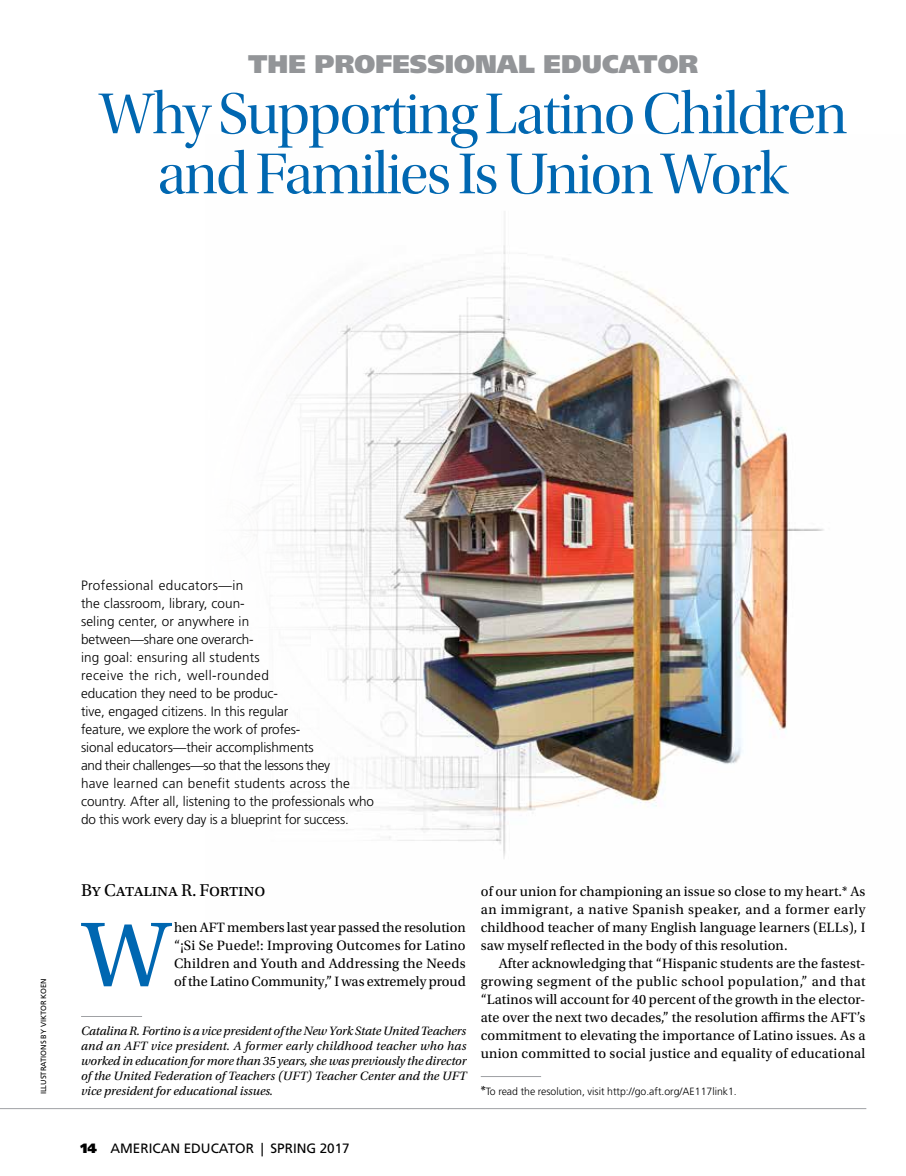
<style>
.page{position:relative;width:906px;height:1176px;background:#fff}
.page>*{position:absolute;margin:0;border:0;box-sizing:border-box;transform-origin:0 0}
.t1{font:96.9px "Utopia Std";color:#0067b1}
.t2{font:60px/60px "Utopia Std Disp";letter-spacing:-.025em;color:#0067b1;text-align:center}
.t3{font:900 25.5px "Frutiger LT Std";color:#939598}
.t4{font:18px "Utopia Std";letter-spacing:-.01em;color:#000}
.t5{font:14.25px/18px "Utopia Std";letter-spacing:.01em;color:#000;text-align:justify}
.t6{font:300 13.5px/18px "Frutiger LT Std";letter-spacing:-.005em;color:#000}
.t7{font:13.5px "Frutiger LT Std";color:#000}
.t8{font:italic 12.75px/15px "Utopia Std";letter-spacing:.005em;color:#000;text-align:justify}
.t9{font:300 10.5px "Frutiger LT Std";color:#000}
.t10{font:7.5px "Frutiger LT Std";color:#000}
.s1{font-family:"Utopia Std Capt";font-weight:400;font-size:13.5px}
.s2{font-weight:900}
</style>
<div class="page">
<hr style="left:0;top:1107px;width:865px;height:1px;background:#9fa1a4">
<img style="left:250px;top:211px;width:574px;height:648px">
<hr style="left:81px;top:1015px;width:61px;height:1px;background:#9fa1a4">
<hr style="left:480px;top:1075px;width:61px;height:1px;background:#9fa1a4">
<h3 class="t3" style="left:248px;top:49px;width:451px">THE PROFESSIONAL EDUCATOR</h3>
<h2 class="t2" style="left:99px;top:85px;width:749px">Why Supporting Latino Children and Families Is Union Work</h2>
<p class="t10" style="left:39px;top:1093px;width:117px;rotate:-90deg">ILLUSTRATIONS BY VIKTOR KOEN</p>
<p class="t6" style="left:81px;top:576px;width:294px">Professional educators—in<br>the classroom, library, coun-<br>seling center, or anywhere in<br>between—share one overarch-<br>ing goal: ensuring all students<br>receive the rich, well-rounded<br>education they need to be produc-<br>tive, engaged citizens. In this regular<br>feature, we explore the work of profes-<br>sional educators—their accomplishments<br>and their challenges—so that the lessons they<br>have learned can benefit students across the country. After all, listening to the professionals who do this work every day is a blueprint for success.</p>
<p class="t4" style="left:81px;top:880px;width:186px">By Catalina R. Fortino</p>
<h1 class="t1" style="left:82px;top:902px;width:88px">W</h1>
<p class="t5" style="left:174px;top:918px;width:293px">hen AFT members last year passed the resolution “¡Si Se Puede!: Improving Outcomes for Latino Children and Youth and Addressing the Needs of the Latino Community,” I was extremely proud</p>
<p class="t8" style="left:81px;top:1023px;width:387px">Catalina R. Fortino is a vice president of the New York State United Teachers and an AFT vice president. A former early childhood teacher who has worked in education for more than 35 years, she was previously the director of the United Federation of Teachers (UFT) Teacher Center and the UFT</p>
<p class="t5" style="left:480px;top:882px;width:386px">of our union for championing an issue so close to my heart.* As an immigrant, a native Spanish speaker, and a former early childhood teacher of many English language learners (ELLs), I saw myself reflected in the body of this resolution.</p>
<p class="t5" style="left:480px;top:954px;width:386px;text-indent:18px">After acknowledging that “Hispanic students are the fastest&shy;growing segment of the public school population,” and that “Latinos will account for 40 percent of the growth in the elector&shy;ate over the next two decades,” the resolution affirms the AFT’s commitment to elevating the importance of Latino issues. As a union committed to social justice and equality of educational</p>
<p class="t8" style="left:81px;top:1083px;width:193px">vice president for educational issues.</p>
<p class="t9" style="left:480px;top:1084px;width:257px"><span class="s1">*</span>To read the resolution, visit http://go.aft.org/AE117link1.</p>
<p class="t7" style="left:80px;top:1139px;width:271px"><span class="s2">14</span> AMERICAN EDUCATOR | SPRING 2017</p>
</div>
